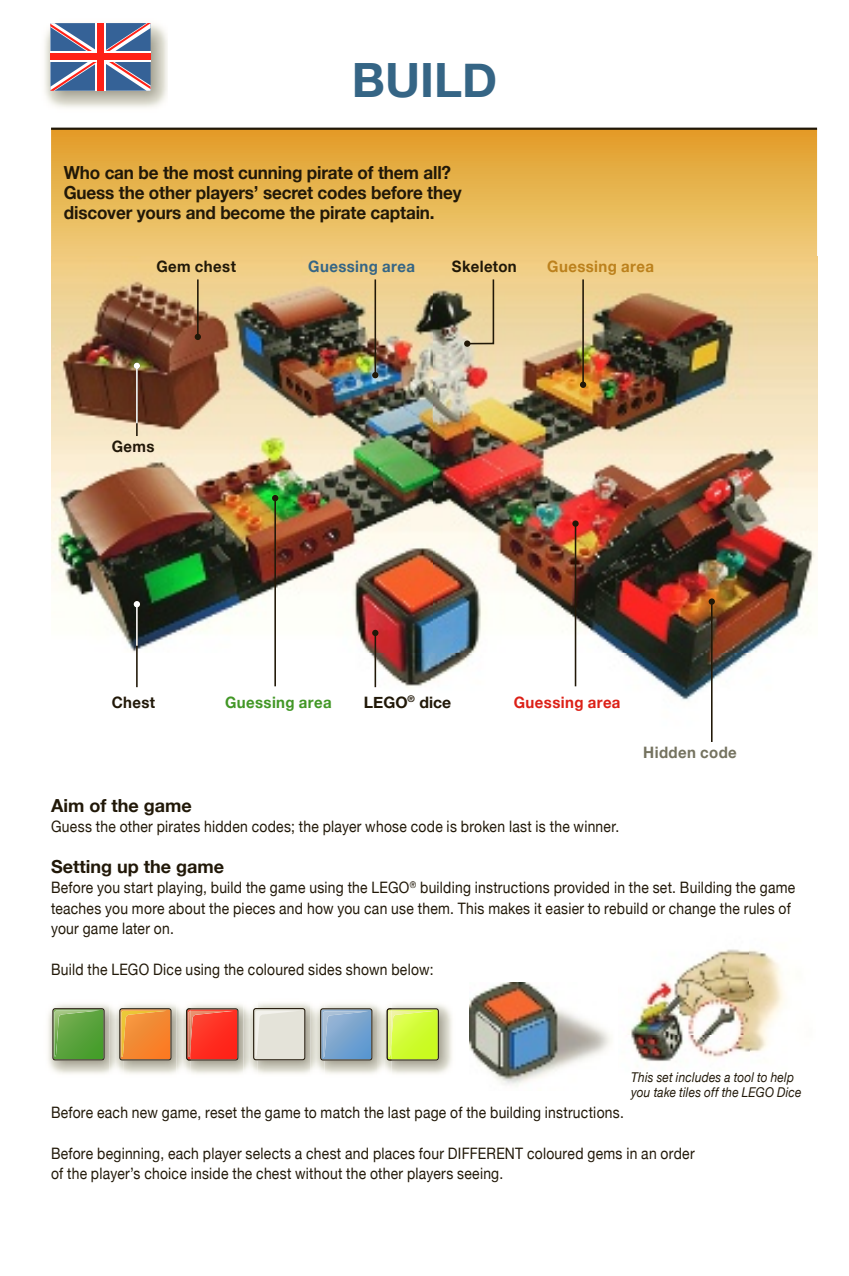
<style>
.page{position:relative;width:849px;height:1276px;background:#fff}
.page>*{position:absolute;margin:0;border:0;box-sizing:border-box;transform-origin:0 0}
.t1{font:700 47.25px "Helvetica Neue";color:#356585}
.t2{font:700 18px/20.5px "Helvetica Neue";letter-spacing:-.01em;color:#211808;scale:.95 1}
.t3{font:700 18px "Helvetica Neue";letter-spacing:-.01em;color:#211808}
.t4{font:15.75px/20.5px "Helvetica Neue";letter-spacing:.02em;color:#211808;scale:.88 1}
.t5{font:700 15.75px "Helvetica Neue";letter-spacing:.025em;color:#211808;scale:.95 1}
.t6{font:700 15.75px "Helvetica Neue";letter-spacing:.03em;color:#356585;scale:.95 1}
.t7{font:700 15.75px "Helvetica Neue";letter-spacing:.03em;color:#bc811d;scale:.95 1}
.t8{font:700 15.75px "Helvetica Neue";letter-spacing:.03em;color:#429726;scale:.95 1}
.t9{font:700 15.75px "Helvetica Neue";letter-spacing:.03em;color:#dc2017;scale:.95 1}
.t10{font:700 15.75px "Helvetica Neue";letter-spacing:.025em;color:#757360;scale:.95 1}
.t11{font:700 15.75px "Helvetica Neue";color:#211808}
.t12{font:italic 13.5px/15.8px "Helvetica Neue";letter-spacing:.015em;color:#211808;scale:.88 1}
</style>
<div class="page">
<svg style="left:51px;top:130px;width:765px;height:612px;background:#e9b95b"></svg>
<img style="left:44px;top:24px;width:124px;height:84px">
<svg style="left:50px;top:23px;width:101px;height:68px;background:#6c7ca1"></svg>
<svg style="left:50px;top:51px;width:101px;height:11px"></svg>
<div style="left:50px;top:54px;width:101px;height:6px;background:#ff2117"></div>
<div style="left:97px;top:23px;width:7px;height:68px;background:#ff2117"></div>
<hr style="left:51px;top:128px;width:765px;height:2px;background:#211808">
<img style="left:48px;top:1004px;width:62px;height:70px">
<svg style="left:52px;top:1008px;width:53px;height:52px;background:#5e9c41"></svg>
<img style="left:54px;top:1010px;width:7px;height:46px">
<img style="left:191px;top:1004px;width:52px;height:70px">
<svg style="left:191px;top:1008px;width:47px;height:52px"></svg>
<img style="left:191px;top:1011px;width:42px;height:33px">
<img style="left:391px;top:1004px;width:61px;height:70px">
<svg style="left:391px;top:1008px;width:48px;height:52px;background:#caef3c"></svg>
<img style="left:124px;top:1004px;width:52px;height:70px">
<img style="left:110px;top:1006px;width:14px;height:66px">
<img style="left:176px;top:1006px;width:15px;height:66px">
<img style="left:186px;top:1008px;width:5px;height:52px">
<img style="left:188px;top:1011px;width:3px;height:46px">
<svg style="left:119px;top:1008px;width:52px;height:52px;background:#e68a36"></svg>
<img style="left:257px;top:1003px;width:53px;height:71px">
<img style="left:243px;top:1006px;width:14px;height:66px">
<svg style="left:253px;top:1008px;width:52px;height:52px;background:#d7d6cc"></svg>
<img style="left:324px;top:1004px;width:53px;height:70px">
<img style="left:377px;top:1006px;width:14px;height:66px">
<img style="left:386px;top:1008px;width:5px;height:52px">
<img style="left:388px;top:1011px;width:3px;height:46px">
<svg style="left:320px;top:1008px;width:52px;height:52px;background:#7ba0c4"></svg>
<img style="left:628px;top:949px;width:121px;height:113px">
<img style="left:749px;top:949px;width:36px;height:104px">
<img style="left:51px;top:256px;width:767px;height:478px">
<hr style="left:274px;top:498px;width:2px;height:188px;background:#211808">
<svg style="left:272px;top:495px;width:6px;height:6px"></svg>
<hr style="left:574px;top:523px;width:2px;height:163px;background:#211808">
<div style="left:572px;top:520px;width:6px;height:7px;background:#211808;border-radius:50%"></div>
<hr style="left:374px;top:279px;width:2px;height:96px;background:#211808">
<svg style="left:372px;top:372px;width:6px;height:6px"></svg>
<hr style="left:582px;top:279px;width:1px;height:106px;background:#211808">
<svg style="left:579px;top:381px;width:7px;height:7px"></svg>
<hr style="left:710px;top:601px;width:2px;height:141px;background:#211808">
<div style="left:708px;top:598px;width:6px;height:7px;background:#211808;border-radius:50%"></div>
<hr style="left:136px;top:604px;width:2px;height:83px;background:#211808">
<hr style="left:136px;top:604px;width:2px;height:42px;background:#fff">
<svg style="left:134px;top:601px;width:6px;height:6px"></svg>
<hr style="left:374px;top:633px;width:2px;height:54px;background:#211808">
<svg style="left:372px;top:630px;width:6px;height:6px"></svg>
<svg style="left:465px;top:278px;width:30px;height:67px;background:#dbc48f"></svg>
<div style="left:464px;top:340px;width:6px;height:7px;background:#211808;border-radius:50%"></div>
<hr style="left:136px;top:366px;width:2px;height:70px;background:#211808">
<hr style="left:136px;top:366px;width:2px;height:57px;background:#fff">
<svg style="left:134px;top:363px;width:6px;height:6px"></svg>
<hr style="left:197px;top:279px;width:1px;height:58px;background:#211808">
<svg style="left:195px;top:334px;width:6px;height:6px"></svg>
<img style="left:469px;top:982px;width:142px;height:104px">
<h1 class="t1" style="left:352px;top:51px;width:147px">BUILD</h1>
<p class="t2" style="left:64px;top:162px;width:420px">Who can be the most cunning pirate of them all?<br>Guess the other players’ secret codes before they discover yours and become the pirate captain.</p>
<p class="t5" style="left:156px;top:257px;width:85px">Gem chest</p>
<p class="t6" style="left:308px;top:257px;width:114px">Guessing area</p>
<p class="t5" style="left:452px;top:257px;width:70px">Skeleton</p>
<p class="t7" style="left:547px;top:257px;width:114px">Guessing area</p>
<p class="t5" style="left:112px;top:437px;width:46px">Gems</p>
<p class="t5" style="left:112px;top:692px;width:47px">Chest</p>
<p class="t8" style="left:225px;top:692px;width:114px">Guessing area</p>
<p class="t11" style="left:364px;top:692px;width:89px">LEGO<sup>®</sup> dice</p>
<p class="t9" style="left:513px;top:692px;width:114px">Guessing area</p>
<p class="t10" style="left:643px;top:742px;width:100px">Hidden code</p>
<p class="t3" style="left:51px;top:794px;width:142px">Aim of the game</p>
<p class="t4" style="left:51px;top:816px;width:647px">Guess the other pirates hidden codes; the player whose code is broken last is the winner.</p>
<p class="t3" style="left:51px;top:855px;width:174px">Setting up the game</p>
<p class="t4" style="left:51px;top:877px;width:847px">Before you start playing, build the game using the LEGO<sup>®</sup> building instructions provided in the set. Building the game teaches you more about the pieces and how you can use them. This makes it easier to rebuild or change the rules of your game later on.</p>
<p class="t4" style="left:51px;top:959px;width:436px">Build the LEGO Dice using the coloured sides shown below:</p>
<p class="t12" style="left:631px;top:1068px;width:195px">This set includes a tool to help you take tiles off the LEGO Dice</p>
<p class="t4" style="left:51px;top:1101px;width:652px">Before each new game, reset the game to match the last page of the building instructions.</p>
<p class="t4" style="left:51px;top:1142px;width:732px">Before beginning, each player selects a chest and places four DIFFERENT coloured gems in an order of the player’s choice inside the chest without the other players seeing.</p>
</div>
